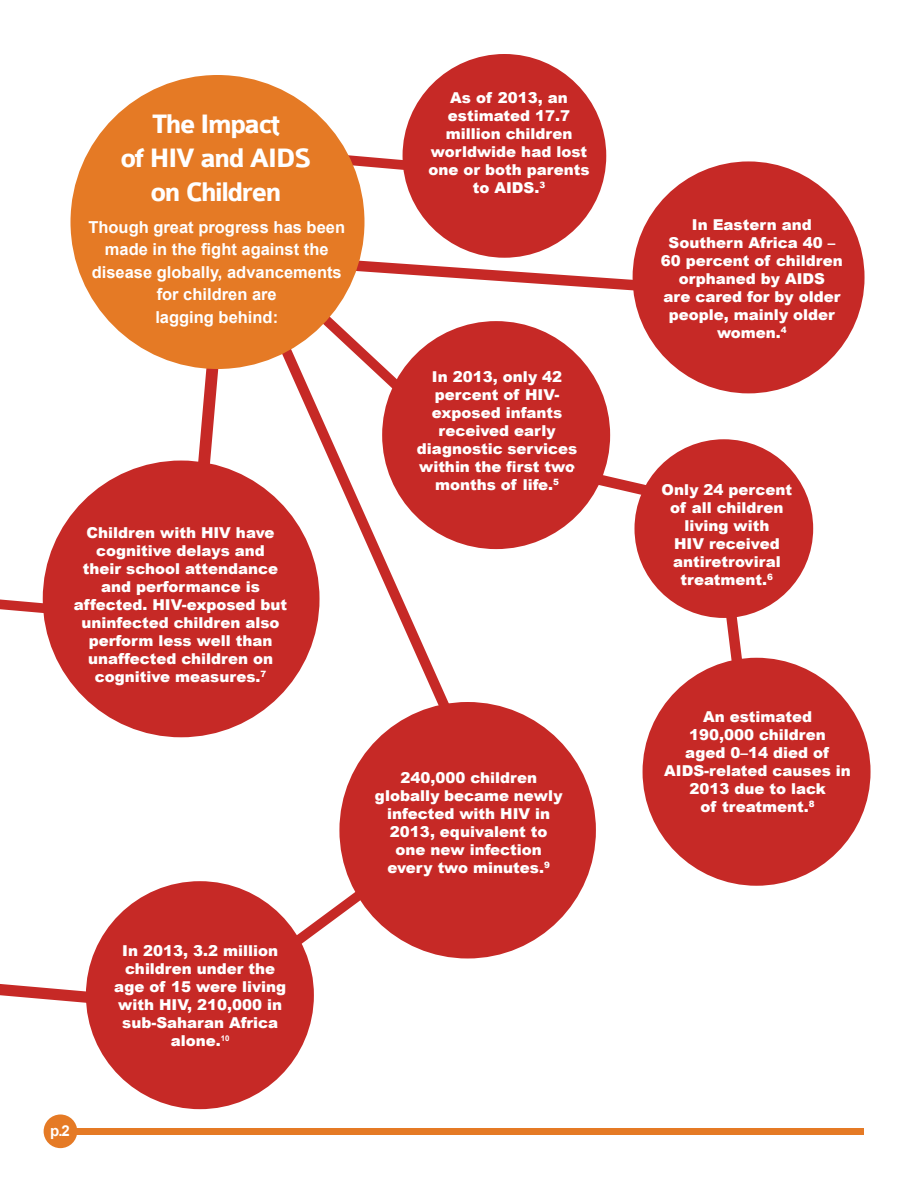
<style>
.page{position:relative;width:918px;height:1188px;background:#fff}
.page>*{position:absolute;margin:0;border:0;box-sizing:border-box;transform-origin:0 0}
.t1{font:700 28.5px/34.2px "Colaborate";letter-spacing:-.05em;color:#fff;text-align:center}
.t2{font:700 16.5px/22.5px "Arial";color:#fff;text-align:center}
.t3{font:900 15px/18px "Arial";color:#fff;text-align:center}
.t4{font:700 15px "Arial";color:#fff}
</style>
<div class="page">
<svg style="left:354px;top:258px;width:280px;height:35px"></svg>
<svg style="left:193px;top:367px;width:26px;height:99px"></svg>
<svg style="left:323px;top:277px;width:210px;height:50px"></svg>
<svg style="left:272px;top:324px;width:209px;height:442px"></svg>
<svg style="left:343px;top:146px;width:63px;height:35px"></svg>
<div style="left:70px;top:75px;width:294px;height:294px;background:#e57a25;border-radius:50%"></div>
<div style="left:403px;top:54px;width:203px;height:204px;background:#c62926;border-radius:50%"></div>
<div style="left:43px;top:461px;width:277px;height:276px;background:#c62926;border-radius:50%"></div>
<div style="left:54px;top:1128px;width:810px;height:7px;background:#e57a25"></div>
<div style="left:382px;top:321px;width:228px;height:228px;background:#c62926;border-radius:50%"></div>
<div style="left:643px;top:658px;width:228px;height:228px;background:#c62926;border-radius:50%"></div>
<div style="left:339px;top:702px;width:257px;height:256px;background:#c62926;border-radius:50%"></div>
<div style="left:86px;top:881px;width:228px;height:228px;background:#c62926;border-radius:50%"></div>
<svg style="left:0;top:599px;width:44px;height:15px"></svg>
<svg style="left:189px;top:842px;width:241px;height:181px"></svg>
<svg style="left:588px;top:468px;width:70px;height:35px"></svg>
<svg style="left:0;top:984px;width:87px;height:20px"></svg>
<div style="left:44px;top:1114px;width:33px;height:34px;background:#e57a25;border-radius:50%"></div>
<div style="left:633px;top:161px;width:232px;height:232px;background:#c62926;border-radius:50%"></div>
<div style="left:635px;top:439px;width:178px;height:179px;background:#c62926;border-radius:50%"></div>
<svg style="left:723px;top:615px;width:24px;height:48px"></svg>
<h1 class="t1" style="left:120px;top:107px;width:193px">The Impact<br>of HIV and AIDS on Children</h1>
<p class="t2" style="left:88px;top:216px;width:258px">Though great progress has been made in the fight against the disease globally, advancements for children are<br>lagging behind:</p>
<p class="t3" style="left:74px;top:523px;width:215px">Children with HIV have cognitive delays and<br>their school attendance and performance is affected. HIV-exposed but uninfected children also perform less well than unaffected children on cognitive measures.<sup>7</sup></p>
<p class="t3" style="left:429px;top:88px;width:163px">As of 2013, an estimated 17.7 million children worldwide had lost one or both parents to AIDS.<sup>3</sup></p>
<p class="t3" style="left:417px;top:367px;width:162px">In 2013, only 42 percent of HIV&shy;exposed infants received early diagnostic services within the first two months of life.<sup>5</sup></p>
<p class="t4" style="left:50px;top:1121px;width:21px">p.2</p>
<p class="t3" style="left:114px;top:941px;width:174px">In 2013, 3.2 million children under the age of 15 were living with HIV, 210,000 in sub-Saharan Africa alone.<sup>10</sup></p>
<p class="t3" style="left:375px;top:768px;width:189px">240,000 children globally became newly infected with HIV in<br>2013, equivalent to one new infection every two minutes.<sup>9</sup></p>
<p class="t3" style="left:661px;top:215px;width:183px">In Eastern and<br>Southern Africa 40 –<br>60 percent of children orphaned by AIDS<br>are cared for by older people, mainly older women.<sup>4</sup></p>
<p class="t3" style="left:662px;top:480px;width:132px">Only 24 percent of all children living with<br>HIV received antiretroviral treatment.<sup>6</sup></p>
<p class="t3" style="left:664px;top:707px;width:188px">An estimated<br>190,000 children<br>aged 0–14 died of<br>AIDS-related causes in<br>2013 due to lack<br>of treatment.<sup>8</sup></p>
</div>
